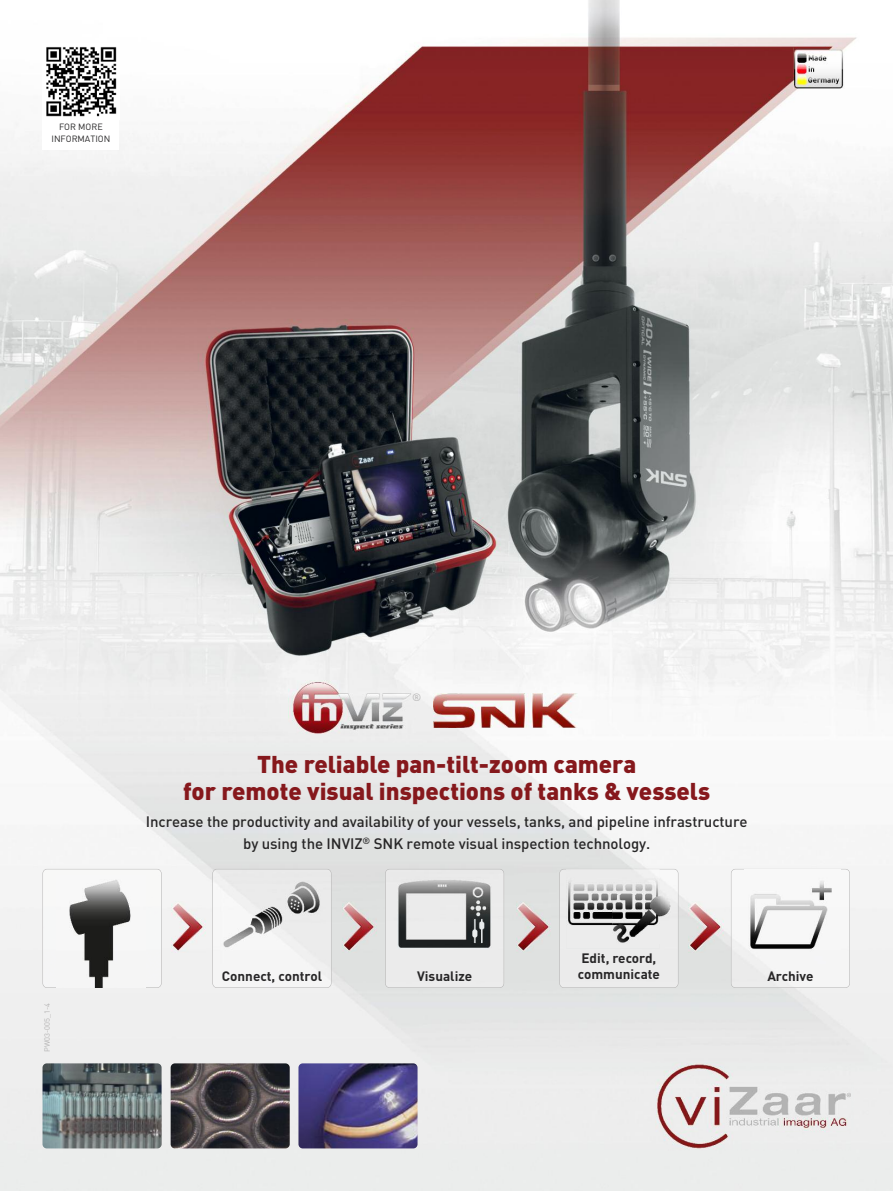
<style>
.page{position:relative;width:893px;height:1191px;background:#fff}
.page>*{position:absolute;margin:0;border:0;box-sizing:border-box;transform-origin:0 0}
.t1{font:900 24px/27px "DIN";color:#86181c;text-align:center}
.t2{font:500 15px/21.8px "DIN";letter-spacing:-.005em;color:#272627;text-align:center}
.t3{font:700 13.5px/16.5px "DIN";color:#272627}
.t4{font:10.5px "DIN";color:#b4b3b3}
.t5{font:9px/12px "DIN";color:#272627;text-align:center}
.t6{font:7.5px "DIN";color:#b4b3b3}
</style>
<div class="page">
<img style="left:0;top:0;width:893px;height:1191px">
<img style="left:43px;top:1063px;width:119px;height:85px;border-radius:4px">
<img style="left:171px;top:1063px;width:119px;height:85px;border-radius:4px">
<img style="left:298px;top:1063px;width:120px;height:85px;border-radius:4px">
<div style="left:43px;top:43px;width:76px;height:106px;background:#fff"></div>
<img style="left:46px;top:47px;width:71px;height:70px">
<img style="left:433px;top:693px;width:145px;height:35px">
<img style="left:289px;top:681px;width:126px;height:53px">
<img style="left:213px;top:869px;width:118px;height:118px">
<div style="left:212px;top:869px;width:119px;height:119px;border:1px solid #b4b3b3;border-radius:5px"></div>
<img style="left:221px;top:872px;width:102px;height:102px">
<div style="left:560px;top:869px;width:118px;height:118px;background:#ebebeb"></div>
<div style="left:559px;top:869px;width:119px;height:119px;border:1px solid #b4b3b3;border-radius:5px"></div>
<img style="left:566px;top:869px;width:94px;height:79px">
<img style="left:342px;top:901px;width:35px;height:51px">
<img style="left:171px;top:901px;width:35px;height:51px">
<img style="left:516px;top:901px;width:35px;height:51px">
<img style="left:689px;top:901px;width:34px;height:51px">
<img style="left:613px;top:895px;width:57px;height:48px">
<div style="left:43px;top:869px;width:118px;height:118px;background:#f6f7f7"></div>
<div style="left:43px;top:869px;width:119px;height:119px;border:1px solid #b4b3b3;border-radius:5px"></div>
<img style="left:57px;top:875px;width:88px;height:112px">
<img style="left:731px;top:869px;width:119px;height:118px">
<div style="left:731px;top:869px;width:119px;height:119px;border:1px solid #b4b3b3;border-radius:5px"></div>
<img style="left:744px;top:869px;width:96px;height:92px">
<div style="left:385px;top:869px;width:119px;height:118px;background:#ebebeb"></div>
<div style="left:385px;top:869px;width:119px;height:119px;border:1px solid #b4b3b3;border-radius:5px"></div>
<img style="left:398px;top:879px;width:93px;height:69px">
<img style="left:793px;top:47px;width:52px;height:42px">
<img style="left:655px;top:1062px;width:196px;height:88px">
<img style="left:726px;top:1082px;width:127px;height:48px">
<p class="t5" style="left:52px;top:121px;width:60px">FOR MORE<br>INFORMATION</p>
<p class="t6" style="left:43px;top:1051px;width:50px;rotate:-90deg">PW03-005_1-4</p>
<p class="t4" style="left:412px;top:691px;width:11px">®</p>
<h1 class="t1" style="left:183px;top:751px;width:528px">The reliable pan-tilt-zoom camera<br>for remote visual inspections of tanks &amp; vessels</h1>
<p class="t2" style="left:146px;top:811px;width:603px">Increase the productivity and availability of your vessels, tanks, and pipeline infrastructure by using the INVIZ<sup>®</sup> SNK remote visual inspection technology.</p>
<p class="t3" style="left:578px;top:949px;width:84px">Edit, record, communicate</p>
<p class="t3" style="left:222px;top:968px;width:102px">Connect, control</p>
<p class="t3" style="left:417px;top:968px;width:57px">Visualize</p>
<p class="t3" style="left:767px;top:968px;width:48px">Archive</p>
</div>
